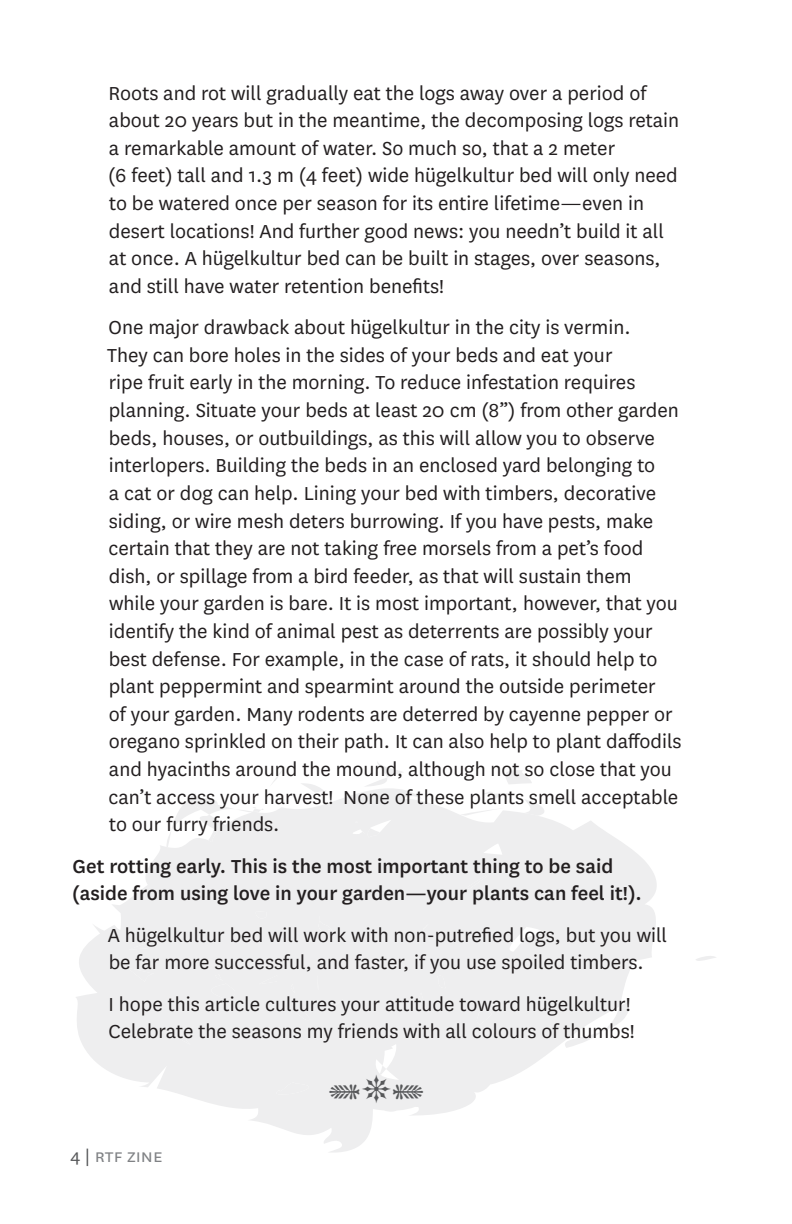
<style>
.page{position:relative;width:792px;height:1224px;background:#fff}
.page>*{position:absolute;margin:0;border:0;box-sizing:border-box;transform-origin:0 0}
.Main_Essay_Text{font:22px/27.6px "National";color:#231f20}
.Callout{font:500 22px/27.6px "National";color:#231f20}
.Author{font:20px "National";color:#808285}
.s1{color:#57585a}
</style>
<div class="page">
<svg style="left:696px;top:956px;width:20px;height:5px"></svg>
<svg style="left:505px;top:770px;width:27px;height:14px"></svg>
<svg style="left:273px;top:771px;width:9px;height:11px"></svg>
<svg style="left:301px;top:783px;width:19px;height:5px"></svg>
<svg style="left:365px;top:762px;width:38px;height:25px"></svg>
<svg style="left:76px;top:788px;width:581px;height:364px;fill:#eeeeef"></svg>
<svg style="left:377px;top:1026px;width:4px;height:7px"></svg>
<svg style="left:422px;top:924px;width:7px;height:7px"></svg>
<svg style="left:174px;top:1032px;width:17px;height:13px"></svg>
<svg style="left:255px;top:911px;width:13px;height:8px"></svg>
<svg style="left:209px;top:975px;width:27px;height:25px"></svg>
<svg style="left:272px;top:1083px;width:45px;height:12px"></svg>
<svg style="left:258px;top:975px;width:19px;height:9px"></svg>
<svg style="left:291px;top:984px;width:4px;height:10px"></svg>
<svg style="left:474px;top:1010px;width:18px;height:15px"></svg>
<svg style="left:418px;top:992px;width:8px;height:18px"></svg>
<svg style="left:437px;top:975px;width:9px;height:13px"></svg>
<svg style="left:466px;top:866px;width:35px;height:23px"></svg>
<svg style="left:314px;top:916px;width:21px;height:25px"></svg>
<svg style="left:128px;top:942px;width:21px;height:8px"></svg>
<svg style="left:128px;top:968px;width:27px;height:14px"></svg>
<svg style="left:331px;top:999px;width:12px;height:8px"></svg>
<svg style="left:317px;top:972px;width:2px;height:18px"></svg>
<svg style="left:283px;top:1007px;width:28px;height:13px"></svg>
<div style="left:330px;top:1066px;width:93px;height:38px;background:#eeeeef"></div>
<p class="Main_Essay_Text" style="left:108px;top:78px;width:573px">Roots and rot will gradually eat the logs away over a period of about 20 years but in the meantime, the decomposing logs retain a remarkable amount of water. So much so, that a 2 meter<br>(6 feet) tall and 1.3 m (4 feet) wide hügelkultur bed will only need to be watered once per season for its entire lifetime—even in desert locations! And further good news: you needn’t build it all at once. A hügelkultur bed can be built in stages, over seasons, and still have water retention benefits!</p>
<p class="Main_Essay_Text" style="left:107px;top:313px;width:576px">One major drawback about hügelkultur in the city is vermin.<br>They can bore holes in the sides of your beds and eat your<br>ripe fruit early in the morning. To reduce infestation requires planning. Situate your beds at least 20 cm (8”) from other garden beds, houses, or outbuildings, as this will allow you to observe interlopers. Building the beds in an enclosed yard belonging to<br>a cat or dog can help. Lining your bed with timbers, decorative siding, or wire mesh deters burrowing. If you have pests, make certain that they are not taking free morsels from a pet’s food dish, or spillage from a bird feeder, as that will sustain them while your garden is bare. It is most important, however, that you identify the kind of animal pest as deterrents are possibly your best defense. For example, in the case of rats, it should help to plant peppermint and spearmint around the outside perimeter<br>of your garden. Many rodents are deterred by cayenne pepper or oregano sprinkled on their path. It can also help to plant daffodils and hyacinths around the mound, although not so close that you can’t access your harvest! None of these plants smell acceptable to our furry friends.</p>
<p class="Callout" style="left:72px;top:851px;width:571px">Get rotting early. This is the most important thing to be said (aside from using love in your garden—your plants can feel it!).</p>
<p class="Main_Essay_Text" style="left:108px;top:920px;width:561px">A hügelkultur bed will work with non-putrefied logs, but you will be far more successful, and faster, if you use spoiled timbers.</p>
<p class="Main_Essay_Text" style="left:108px;top:989px;width:528px">I hope this article cultures your attitude toward hügelkultur!<br>Celebrate the seasons my friends with all colours of thumbs!</p>
<p class="Author" style="left:71px;top:1143px;width:94px"><span class="s1">4 |</span> RTF Zine</p>
</div>
